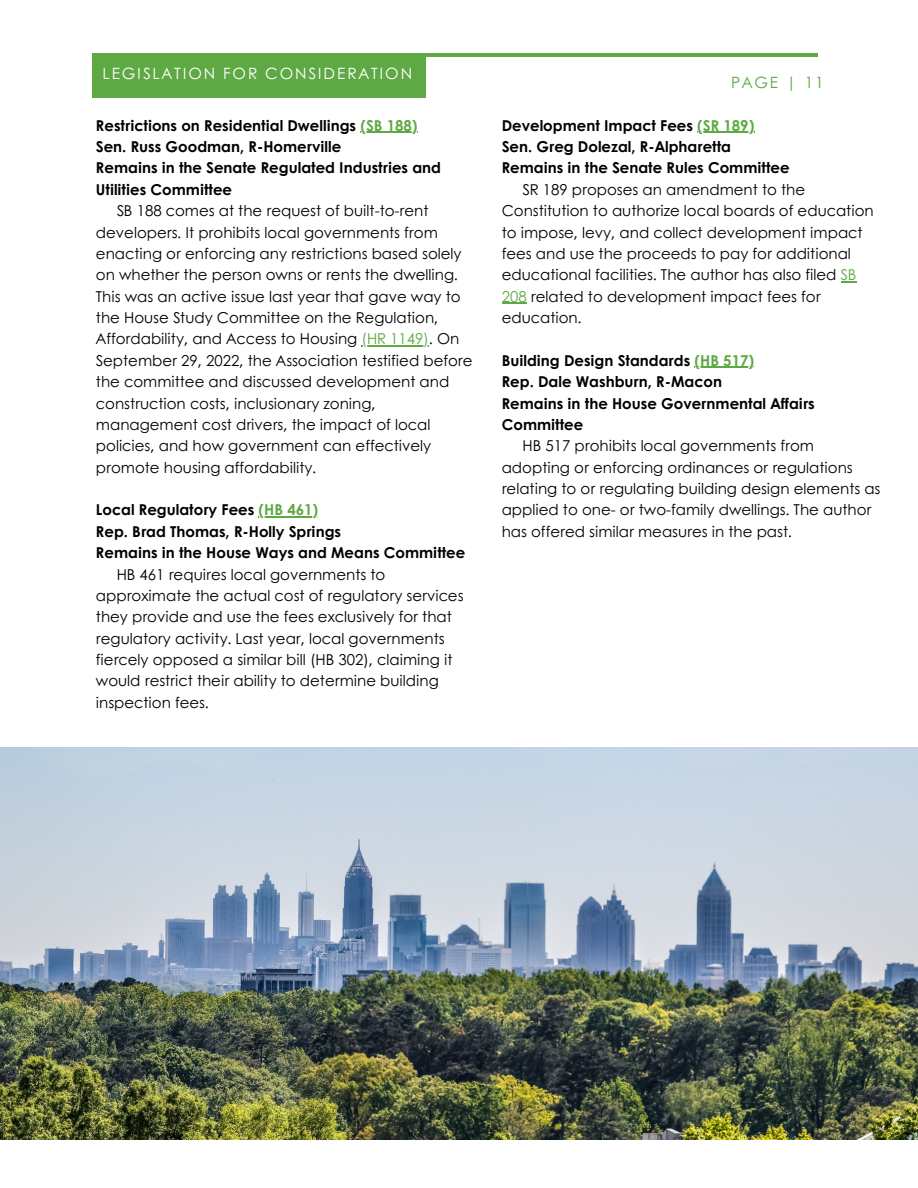
<style>
.page{position:relative;width:918px;height:1188px;background:#fff}
.page>*{position:absolute;margin:0;border:0;box-sizing:border-box;transform-origin:0 0}
.t1{font:15.6px "Century Gothic";letter-spacing:.12em;color:#fff}
.t2{font:15.6px "Century Gothic";letter-spacing:.12em;color:#5ea944}
.t3{font:15px/21.3px "Century Gothic";color:#000}
.t4{font:700 15px/21.3px "Century Gothic";color:#000}
.s1{color:#5ea944}
</style>
<div class="page">
<hr style="left:92px;top:53px;width:725px;height:4px;background:#5ea944">
<div style="left:92px;top:53px;width:333px;height:44px;background:#5ea944"></div>
<img style="left:0;top:747px;width:918px;height:393px">
<hr style="left:360px;top:132px;width:58px;height:1px;background:#5ea944">
<hr style="left:362px;top:346px;width:67px;height:1px;background:#5ea944">
<hr style="left:259px;top:517px;width:59px;height:1px;background:#5ea944">
<hr style="left:697px;top:132px;width:57px;height:1px;background:#5ea944">
<svg style="left:841px;top:281px;width:16px;height:2px"></svg>
<svg style="left:502px;top:303px;width:25px;height:1px"></svg>
<hr style="left:695px;top:367px;width:59px;height:1px;background:#5ea944">
<p class="t1" style="left:103px;top:61px;width:311px">LEGISLATION FOR CONSIDERATION</p>
<p class="t4" style="left:96px;top:114px;width:323px">Restrictions on Residential Dwellings <span class="s1">(SB 188)</span></p>
<p class="t4" style="left:96px;top:135px;width:247px">Sen. Russ Goodman, R-Homerville</p>
<p class="t4" style="left:96px;top:157px;width:347px">Remains in the Senate Regulated Industries and<br>Utilities Committee</p>
<p class="t3" style="left:96px;top:199px;width:378px;text-indent:21px">SB 188 comes at the request of built-to-rent developers. It prohibits local governments from enacting or enforcing any restrictions based solely on whether the person owns or rents the dwelling.<br>This was an active issue last year that gave way to the House Study Committee on the Regulation, Affordability, and Access to Housing <span class="s1">(HR 1149)</span>. On September 29, 2022, the Association testified before the committee and discussed development and construction costs, inclusionary zoning, management cost drivers, the impact of local policies, and how government can effectively promote housing affordability.</p>
<p class="t4" style="left:96px;top:499px;width:224px">Local Regulatory Fees <span class="s1">(HB 461)</span></p>
<p class="t4" style="left:96px;top:520px;width:247px">Rep. Brad Thomas, R-Holly Springs</p>
<p class="t4" style="left:96px;top:541px;width:371px">Remains in the House Ways and Means Committee</p>
<p class="t3" style="left:96px;top:563px;width:369px;text-indent:21px">HB 461 requires local governments to approximate the actual cost of regulatory services they provide and use the fees exclusively for that regulatory activity. Last year, local governments fiercely opposed a similar bill (HB 302), claiming it would restrict their ability to determine building inspection fees.</p>
<p class="t2" style="left:731px;top:70px;width:94px">PAGE | 11</p>
<p class="t4" style="left:502px;top:114px;width:254px">Development Impact Fees <span class="s1">(SR 189)</span></p>
<p class="t4" style="left:502px;top:135px;width:231px">Sen. Greg Dolezal, R-Alpharetta</p>
<p class="t4" style="left:502px;top:157px;width:289px">Remains in the Senate Rules Committee</p>
<p class="t3" style="left:502px;top:178px;width:374px;text-indent:21px">SR 189 proposes an amendment to the Constitution to authorize local boards of education to impose, levy, and collect development impact fees and use the proceeds to pay for additional educational facilities. The author has also filed <span class="s1">SB 208</span> related to development impact fees for education.</p>
<p class="t4" style="left:502px;top:349px;width:254px">Building Design Standards <span class="s1">(HB 517)</span></p>
<p class="t4" style="left:502px;top:370px;width:222px">Rep. Dale Washburn, R-Macon</p>
<p class="t4" style="left:502px;top:392px;width:315px">Remains in the House Governmental Affairs<br>Committee</p>
<p class="t3" style="left:502px;top:435px;width:380px;text-indent:21px">HB 517 prohibits local governments from adopting or enforcing ordinances or regulations relating to or regulating building design elements as applied to one- or two-family dwellings. The author has offered similar measures in the past.</p>
</div>
